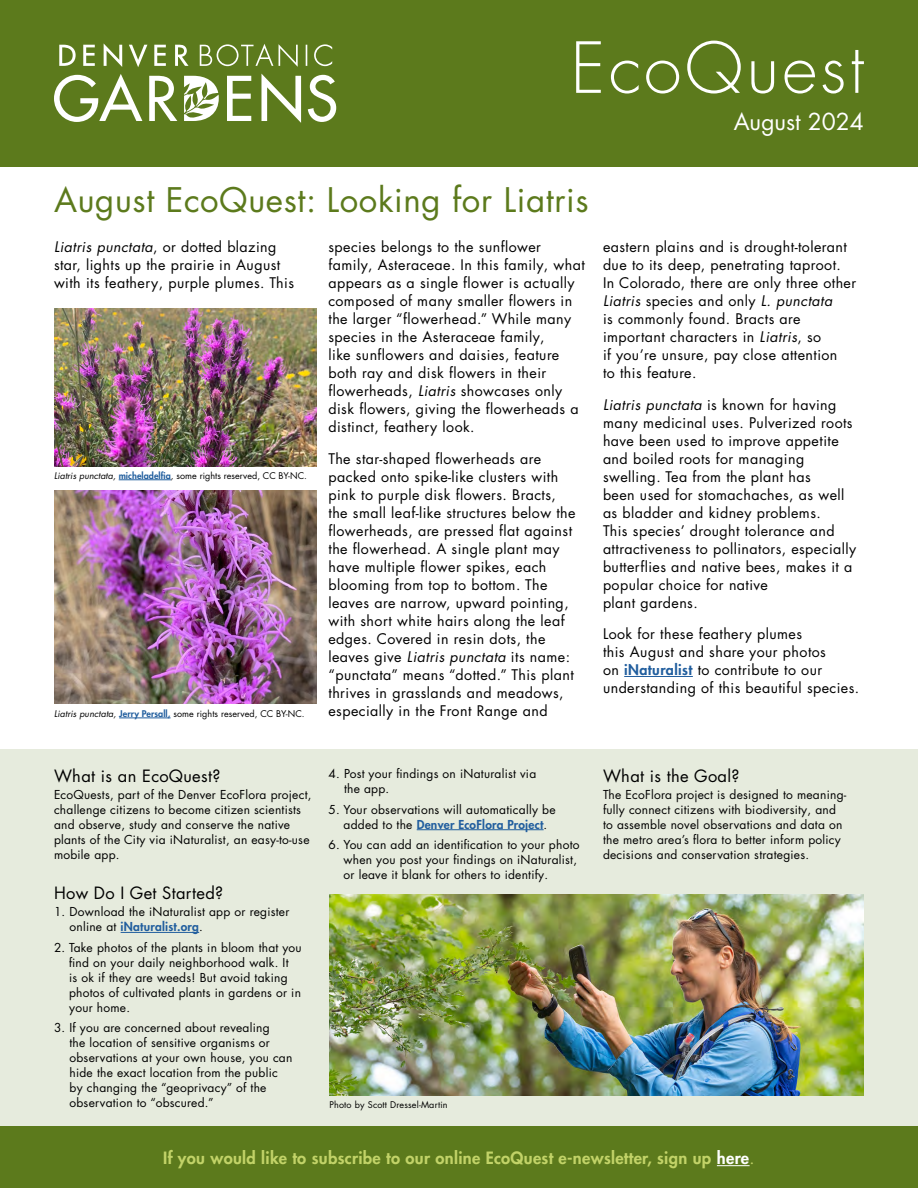
<style>
.page{position:relative;width:918px;height:1188px;background:#fff}
.page>*{position:absolute;margin:0;border:0;box-sizing:border-box;transform-origin:0 0}
.t1{font:300 68.4px "Futura LT Pro";letter-spacing:.05em;color:#fff}
.t2{font:33px "Futura LT Pro";letter-spacing:.02em;color:#5c7a1c}
.t3{font:22.8px "Futura LT Pro";color:#fff}
.t4{font:800 16.5px "Futura LT Pro";letter-spacing:.02em;color:#c2d368}
.t5{font:16.5px "Futura LT Pro";letter-spacing:.02em;color:#000}
.t6{font:14.25px/18px "Futura LT Pro";letter-spacing:.03em;color:#000}
.t7{font:12px/15px "Futura LT Pro";letter-spacing:.02em;color:#000}
.t8{font:9px "Futura LT Pro";letter-spacing:.01em;color:#000}
.s1{font-style:italic}
.s2{font-weight:800;color:#215e9e}
.s3{color:#fff}
.s4{font-weight:400}
</style>
<div class="page">
<div style="left:0;top:749px;width:918px;height:377px;background:#e6ebdd"></div>
<hr style="left:121px;top:932px;width:78px;height:1px;background:#215e9e">
<hr style="left:417px;top:829px;width:127px;height:1px;background:#215e9e">
<img style="left:329px;top:895px;width:535px;height:200px">
<hr style="left:624px;top:676px;width:69px;height:1px;background:#215e9e">
<div style="left:0;top:0;width:918px;height:166px;background:#5c7a1c"></div>
<svg style="left:59px;top:45px;width:17px;height:21px"></svg>
<svg style="left:83px;top:45px;width:12px;height:21px"></svg>
<svg style="left:104px;top:44px;width:18px;height:23px"></svg>
<svg style="left:129px;top:45px;width:18px;height:22px"></svg>
<svg style="left:154px;top:45px;width:12px;height:21px"></svg>
<svg style="left:175px;top:45px;width:14px;height:21px"></svg>
<svg style="left:200px;top:44px;width:73px;height:22px"></svg>
<svg style="left:279px;top:44px;width:19px;height:23px"></svg>
<svg style="left:306px;top:45px;width:1px;height:21px"></svg>
<svg style="left:314px;top:44px;width:18px;height:22px"></svg>
<svg style="left:54px;top:74px;width:88px;height:48px"></svg>
<svg style="left:149px;top:76px;width:28px;height:45px"></svg>
<svg style="left:227px;top:76px;width:24px;height:45px"></svg>
<svg style="left:261px;top:74px;width:40px;height:49px"></svg>
<svg style="left:308px;top:75px;width:28px;height:47px"></svg>
<svg style="left:184px;top:76px;width:35px;height:45px"></svg>
<div style="left:0;top:1126px;width:918px;height:62px;background:#5c7a1c"></div>
<hr style="left:717px;top:1165px;width:33px;height:1px;background:#fff">
<img style="left:55px;top:490px;width:261px;height:214px">
<img style="left:55px;top:309px;width:261px;height:157px">
<hr style="left:119px;top:718px;width:52px;height:1px;background:#215e9e">
<hr style="left:119px;top:480px;width:52px;height:1px;background:#215e9e">
<h1 class="t1" style="left:571px;top:23px;width:295px">EcoQuest</h1>
<h3 class="t3" style="left:734px;top:106px;width:132px">August 2024</h3>
<h2 class="t2" style="left:54px;top:178px;width:536px">August EcoQuest: Looking for Liatris</h2>
<p class="t6" style="left:54px;top:238px;width:242px"><span class="s1">Liatris punctata</span>, or dotted blazing star, lights up the prairie in August with its feathery, purple plumes. This</p>
<p class="t6" style="left:328px;top:238px;width:258px">species belongs to the sunflower family, Asteraceae. In this family, what appears as a single flower is actually composed of many smaller flowers in the larger “flowerhead.” While many species in the Asteraceae family,<br>like sunflowers and daisies, feature both ray and disk flowers in their flowerheads, <span class="s1">Liatris</span> showcases only disk flowers, giving the flowerheads a distinct, feathery look.</p>
<p class="t6" style="left:328px;top:449px;width:249px">The star-shaped flowerheads are packed onto spike-like clusters with pink to purple disk flowers. Bracts, the small leaf-like structures below the flowerheads, are pressed flat against the flowerhead. A single plant may have multiple flower spikes, each blooming from top to bottom. The leaves are narrow, upward pointing, with short white hairs along the leaf edges. Covered in resin dots, the leaves give <span class="s1">Liatris punctata</span> its name: “punctata” means “dotted.” This plant thrives in grasslands and meadows, especially in the Front Range and</p>
<p class="t8" style="left:54px;top:469px;width:255px"><span class="s1">Liatris punctata,</span> <span class="s2">micheladelfia</span><span class="s1">,</span> some rights reserved, CC BY-NC.</p>
<p class="t8" style="left:54px;top:708px;width:252px"><span class="s1">Liatris punctata,</span> <span class="s2">Jerry Persall,</span> some rights reserved, CC BY-NC.</p>
<p class="t6" style="left:603px;top:238px;width:255px">eastern plains and is drought-tolerant due to its deep, penetrating taproot.<br>In Colorado, there are only three other <span class="s1">Liatris</span> species and only <span class="s1">L. punctata<br></span>is commonly found. Bracts are important characters in <span class="s1">Liatris</span>, so<br>if you’re unsure, pay close attention<br>to this feature.</p>
<p class="t6" style="left:603px;top:395px;width:255px"><span class="s1">Liatris punctata</span> is known for having many medicinal uses. Pulverized roots have been used to improve appetite and boiled roots for managing swelling. Tea from the plant has<br>been used for stomachaches, as well as bladder and kidney problems.<br>This species’ drought tolerance and attractiveness to pollinators, especially butterflies and native bees, makes it a popular choice for native<br>plant gardens.</p>
<p class="t6" style="left:603px;top:625px;width:258px">Look for these feathery plumes<br>this August and share your photos<br>on <span class="s2">iNaturalist</span> to contribute to our understanding of this beautiful species.</p>
<p class="t5" style="left:54px;top:764px;width:168px">What is an EcoQuest?</p>
<p class="t7" style="left:54px;top:787px;width:259px">EcoQuests, part of the Denver EcoFlora project, challenge citizens to become citizen scientists and observe, study and conserve the native plants of the City via iNaturalist, an easy-to-use mobile app.</p>
<p class="t5" style="left:54px;top:882px;width:171px">How Do I Get Started?</p>
<p class="t7" style="left:70px;top:904px;width:221px;text-indent:-16px">1. Download the iNaturalist app or register online at <span class="s2">iNaturalist.org</span>.</p>
<p class="t7" style="left:69px;top:940px;width:234px;text-indent:-15px">2. Take photos of the plants in bloom that you find on your daily neighborhood walk. It<br>is ok if they are weeds! But avoid taking photos of cultivated plants in gardens or in your home.</p>
<p class="t7" style="left:70px;top:1020px;width:224px;text-indent:-16px">3. If you are concerned about revealing<br>the location of sensitive organisms or observations at your own house, you can hide the exact location from the public by changing the “geoprivacy” of the observation to “obscured.”</p>
<p class="t7" style="left:344px;top:766px;width:194px;text-indent:-16px">4. Post your findings on iNaturalist via the app.</p>
<p class="t7" style="left:328px;top:801px;width:229px;text-align:center">5. Your observations will automatically be added to the <span class="s2">Denver EcoFlora Project</span>.</p>
<p class="t7" style="left:344px;top:837px;width:238px;text-indent:-15px">6. You can add an identification to your photo when you post your findings on iNaturalist, or leave it blank for others to identify.</p>
<p class="t8" style="left:329px;top:1099px;width:120px">Photo by Scott Dressel-Martin</p>
<p class="t5" style="left:603px;top:764px;width:138px">What is the Goal?</p>
<p class="t7" style="left:603px;top:787px;width:245px">The EcoFlora project is designed to meaning&shy;fully connect citizens with biodiversity, and to assemble novel observations and data on the metro area’s flora to better inform policy decisions and conservation strategies.</p>
<p class="t4" style="left:163px;top:1145px;width:593px">If you would like to subscribe to our online EcoQuest e-newsletter, sign up <span class="s3">here</span><span class="s4">.</span></p>
</div>
